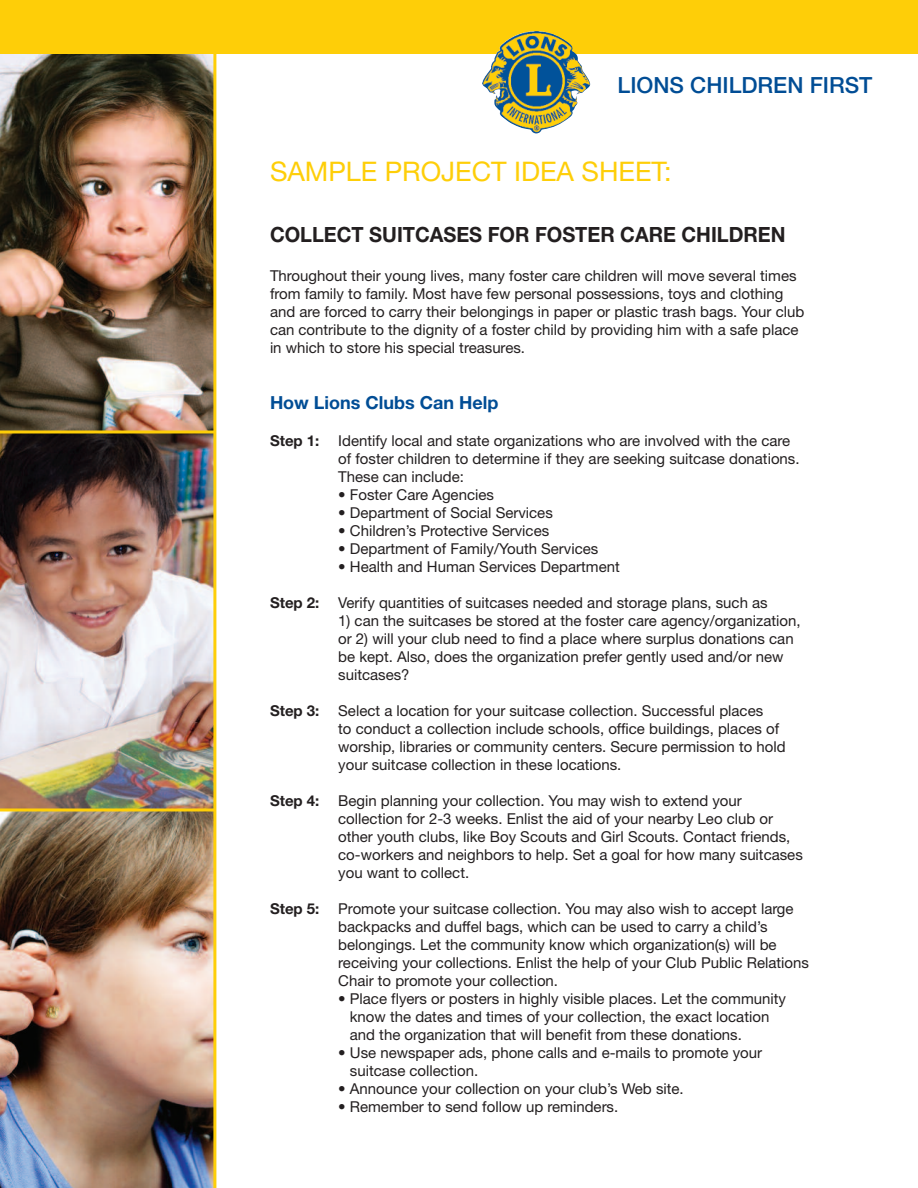
<style>
.page{position:relative;width:918px;height:1188px;background:#fff}
.page>*{position:absolute;margin:0;border:0;box-sizing:border-box;transform-origin:0 0}
.t1{font:27px "Helvetica Neue";color:#fece08}
.t2{font:500 22.35px "Helvetica Neue";color:#014d95}
.t3{font:700 21px "Helvetica Neue";color:#231f20;scale:.95 1}
.t4{font:700 18px "Helvetica Neue";color:#014d95}
.t5{font:15px/18px "Helvetica Neue";color:#231f20}
.t6{font:700 15px "Helvetica Neue";color:#231f20}
</style>
<div class="page">
<img style="left:0;top:812px;width:213px;height:376px">
<img style="left:0;top:434px;width:213px;height:374px">
<img style="left:0;top:54px;width:213px;height:376px">
<div style="left:0;top:0;width:918px;height:54px;background:#fece08"></div>
<img style="left:482px;top:31px;width:108px;height:102px">
<svg style="left:0;top:430px;width:213px;height:4px"></svg>
<svg style="left:0;top:808px;width:213px;height:4px"></svg>
<hr style="left:213px;top:44px;width:3px;height:1144px;background:#fece08">
<h2 class="t2" style="left:618px;top:77px;width:256px">LIONS CHILDREN FIRST</h2>
<h1 class="t1" style="left:270px;top:162px;width:403px">SAMPLE PROJECT IDEA SHEET:</h1>
<h3 class="t3" style="left:270px;top:227px;width:544px">COLLECT SUITCASES FOR FOSTER CARE CHILDREN</h3>
<p class="t5" style="left:270px;top:268px;width:536px">Throughout their young lives, many foster care children will move several times from family to family. Most have few personal possessions, toys and clothing and are forced to carry their belongings in paper or plastic trash bags. Your club can contribute to the dignity of a foster child by providing him with a safe place in which to store his special treasures.</p>
<p class="t4" style="left:270px;top:396px;width:230px">How Lions Clubs Can Help</p>
<p class="t6" style="left:270px;top:436px;width:51px">Step 1:</p>
<p class="t5" style="left:338px;top:433px;width:463px">Identify local and state organizations who are involved with the care of foster children to determine if they are seeking suitcase donations.<br>These can include:</p>
<p class="t5" style="left:338px;top:487px;width:157px">• Foster Care Agencies</p>
<p class="t5" style="left:338px;top:505px;width:216px">• Department of Social Services</p>
<p class="t5" style="left:338px;top:523px;width:212px">• Children’s Protective Services</p>
<p class="t5" style="left:338px;top:541px;width:262px">• Department of Family/Youth Services</p>
<p class="t5" style="left:338px;top:559px;width:283px">• Health and Human Services Department</p>
<p class="t6" style="left:270px;top:598px;width:51px">Step 2:</p>
<p class="t5" style="left:338px;top:595px;width:431px">Verify quantities of suitcases needed and storage plans, such as</p>
<p class="t5" style="left:338px;top:613px;width:464px">1) can the suitcases be stored at the foster care agency/organization, or 2) will your club need to find a place where surplus donations can be kept. Also, does the organization prefer gently used and/or new suitcases?</p>
<p class="t6" style="left:270px;top:706px;width:51px">Step 3:</p>
<p class="t5" style="left:338px;top:703px;width:449px">Select a location for your suitcase collection. Successful places<br>to conduct a collection include schools, office buildings, places of worship, libraries or community centers. Secure permission to hold your suitcase collection in these locations.</p>
<p class="t6" style="left:270px;top:796px;width:51px">Step 4:</p>
<p class="t5" style="left:338px;top:793px;width:466px">Begin planning your collection. You may wish to extend your collection for 2-3 weeks. Enlist the aid of your nearby Leo club or other youth clubs, like Boy Scouts and Girl Scouts. Contact friends, co-workers and neighbors to help. Set a goal for how many suitcases you want to collect.</p>
<p class="t6" style="left:270px;top:904px;width:51px">Step 5:</p>
<p class="t5" style="left:338px;top:901px;width:472px">Promote your suitcase collection. You may also wish to accept large backpacks and duffel bags, which can be used to carry a child’s belongings. Let the community know which organization(s) will be receiving your collections. Enlist the help of your Club Public Relations Chair to promote your collection.</p>
<p class="t5" style="left:350px;top:991px;width:438px;text-indent:-12px">• Place flyers or posters in highly visible places. Let the community know the dates and times of your collection, the exact location and the organization that will benefit from these donations.</p>
<p class="t5" style="left:350px;top:1045px;width:414px;text-indent:-12px">• Use newspaper ads, phone calls and e-mails to promote your suitcase collection.</p>
<p class="t5" style="left:338px;top:1081px;width:347px">• Announce your collection on your club’s Web site.</p>
<p class="t5" style="left:338px;top:1099px;width:282px">• Remember to send follow up reminders.</p>
</div>
